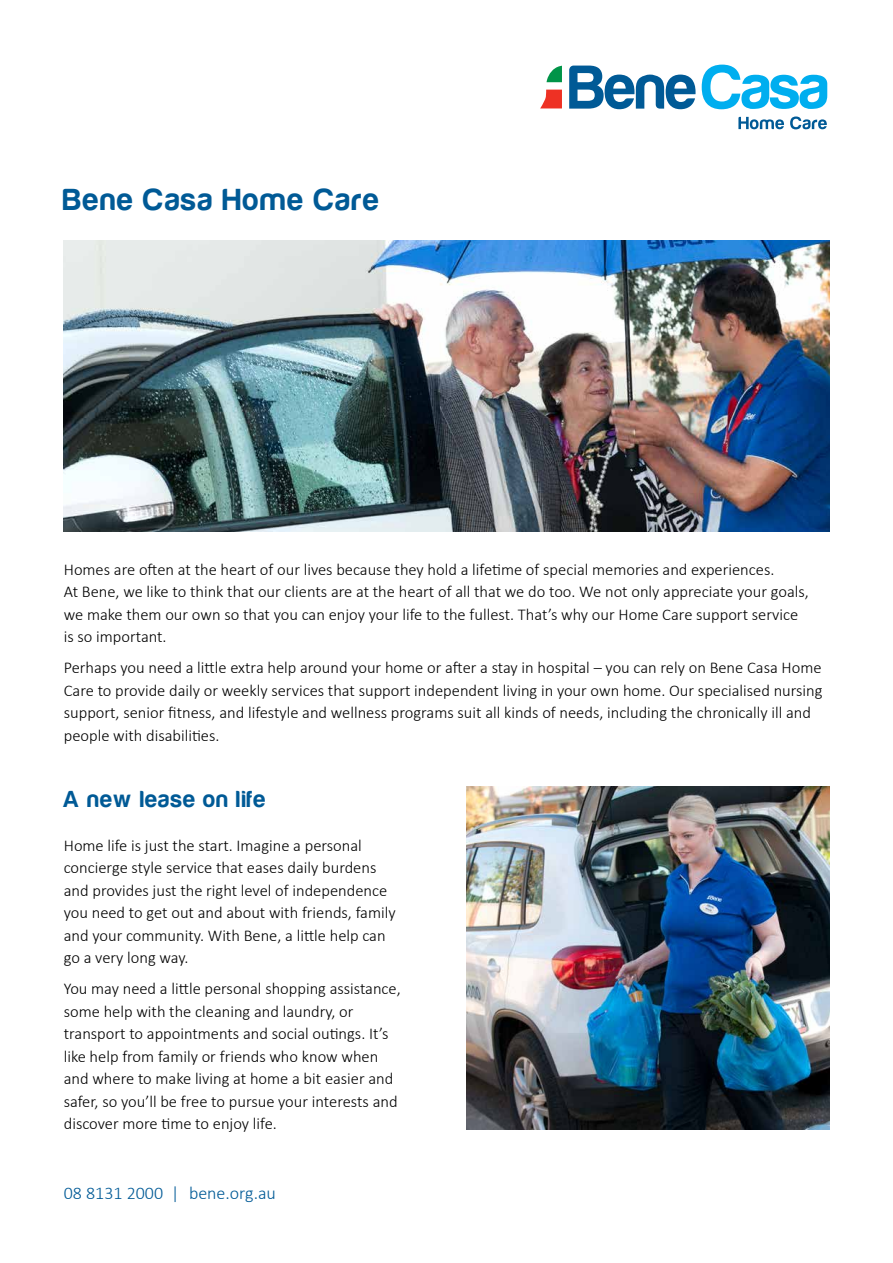
<style>
.page{position:relative;width:893px;height:1263px;background:#fff}
.page>*{position:absolute;margin:0;border:0;box-sizing:border-box;transform-origin:0 0}
.t1{font:31.5px "Harabara";letter-spacing:.06em;color:#005a96}
.t2{font:24px "Harabara";letter-spacing:.06em;color:#005a96}
.t3{font:300 18px "Calibri";color:#005a96}
.t4{font:300 16.5px/22.5px "Calibri";color:#000}
</style>
<div class="page">
<img style="left:466px;top:787px;width:363px;height:342px">
<img style="left:64px;top:241px;width:765px;height:291px">
<svg style="left:569px;top:66px;width:126px;height:43px"></svg>
<svg style="left:702px;top:65px;width:125px;height:44px"></svg>
<svg style="left:546px;top:66px;width:16px;height:16px"></svg>
<svg style="left:540px;top:90px;width:22px;height:18px"></svg>
<svg style="left:738px;top:117px;width:46px;height:12px"></svg>
<svg style="left:790px;top:116px;width:37px;height:13px"></svg>
<h1 class="t1" style="left:63px;top:183px;width:317px">Bene Casa Home Care</h1>
<p class="t4" style="left:64px;top:557px;width:747px">Homes are often at the heart of our lives because they hold a lifetime of special memories and experiences.<br>At Bene, we like to think that our clients are at the heart of all that we do too. We not only appreciate your goals, we make them our own so that you can enjoy your life to the fullest. That’s why our Home Care support service is so important.</p>
<p class="t4" style="left:64px;top:656px;width:760px">Perhaps you need a little extra help around your home or after a stay in hospital – you can rely on Bene Casa Home Care to provide daily or weekly services that support independent living in your own home. Our specialised nursing support, senior fitness, and lifestyle and wellness programs suit all kinds of needs, including the chronically ill and people with disabilities.</p>
<h2 class="t2" style="left:63px;top:787px;width:204px">A new lease on life</h2>
<p class="t4" style="left:64px;top:833px;width:333px">Home life is just the start. Imagine a personal concierge style service that eases daily burdens and provides just the right level of independence you need to get out and about with friends, family and your community. With Bene, a little help can go a very long way.</p>
<p class="t4" style="left:64px;top:977px;width:339px">You may need a little personal shopping assistance, some help with the cleaning and laundry, or transport to appointments and social outings. It’s like help from family or friends who know when and where to make living at home a bit easier and safer, so you’ll be free to pursue your interests and discover more time to enjoy life.</p>
<p class="t3" style="left:64px;top:1182px;width:214px">08 8131 2000 | bene.org.au</p>
</div>
